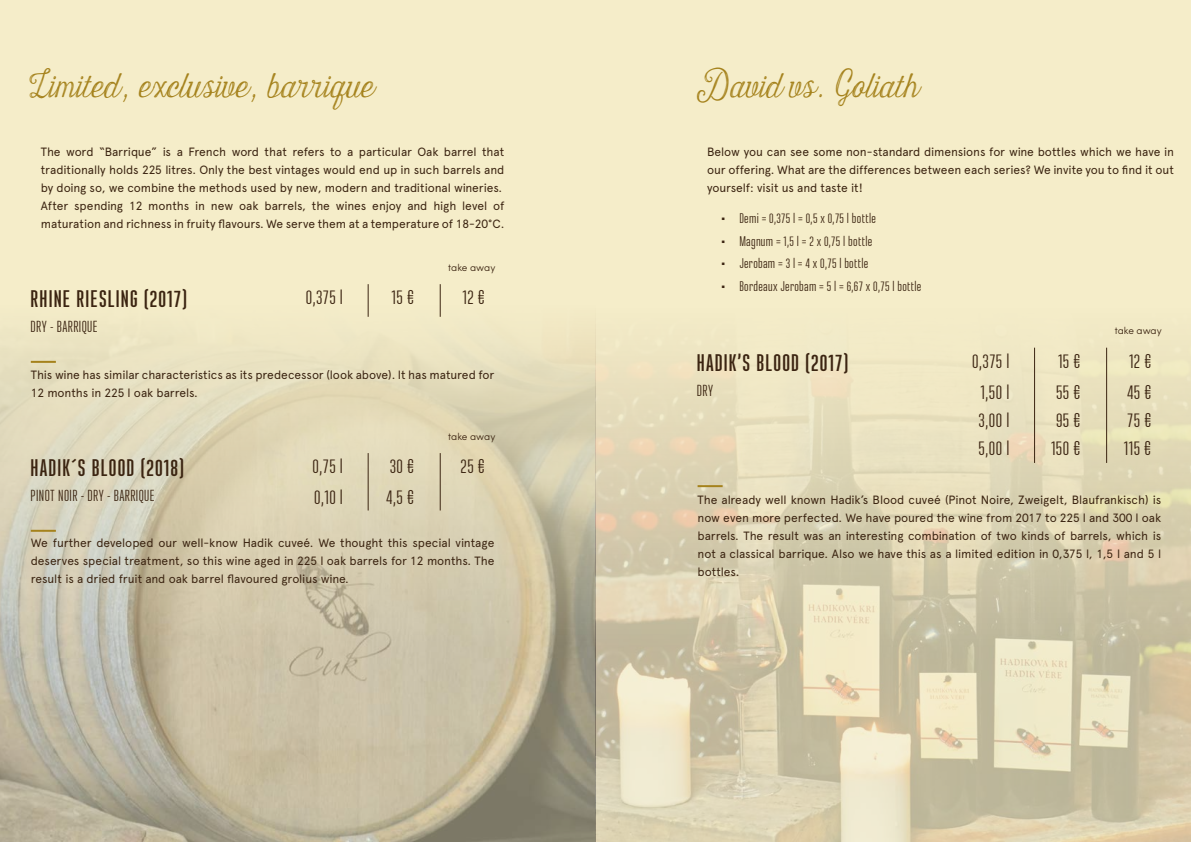
<style>
.page{position:relative;width:1191px;height:842px;background:#f5edc9}
.page>*{position:absolute;margin:0;border:0;box-sizing:border-box;transform-origin:0 0}
.t1{font:30px "Harman Script Inline";color:#a5821c;scale:.9 1}
.t2{font:600 24px "Ristretto Pro";letter-spacing:.05em;color:#3b2411}
.t3{font:20px "Ristretto Pro";letter-spacing:.025em;color:#3b2411}
.t4{font:16px "Ristretto Pro";letter-spacing:.025em;color:#3b2411}
.t5{font:14px "Ristretto Pro";letter-spacing:.025em;color:#3b2411}
.t6{font:12px/18px "Apercu Pro";letter-spacing:-.01em;color:#3b2411;text-align:justify}
.t7{font:300 10px "Sofia Pro";letter-spacing:-.005em;color:#3b2411}
</style>
<div class="page">
<img style="left:0;top:290px;width:1191px;height:552px">
<hr style="left:368px;top:284px;width:1px;height:33px;background:#3b2411">
<hr style="left:31px;top:361px;width:25px;height:2px;background:#a5821c">
<hr style="left:440px;top:284px;width:1px;height:33px;background:#3b2411">
<hr style="left:368px;top:453px;width:1px;height:57px;background:#3b2411">
<hr style="left:31px;top:530px;width:25px;height:2px;background:#a5821c">
<hr style="left:440px;top:453px;width:1px;height:57px;background:#3b2411">
<hr style="left:697px;top:485px;width:25px;height:2px;background:#a5821c">
<hr style="left:1034px;top:348px;width:1px;height:115px;background:#3b2411">
<hr style="left:1106px;top:348px;width:1px;height:115px;background:#3b2411">
<h1 class="t1" style="left:27px;top:69px;width:386px">Limited, exclusive, barrique</h1>
<p class="t6" style="left:41px;top:142px;width:465px;text-align:left">The word “Barrique” is a French word that refers to a particular Oak barrel that traditionally holds 225 litres. Only the best vintages would end up in such barrels and by doing so, we combine the methods used by new, modern and traditional wineries.<br>After spending 12 months in new oak barrels, the wines enjoy and high level of maturation and richness in fruity flavours. We serve them at a temperature of 18-20°C.</p>
<p class="t7" style="left:448px;top:260px;width:49px">take away</p>
<h2 class="t2" style="left:31px;top:285px;width:158px">RHINE RIESLING (2017)</h2>
<h3 class="t3" style="left:306px;top:286px;width:39px">0,375 l</h3>
<h3 class="t3" style="left:391px;top:286px;width:24px">15 €</h3>
<h3 class="t3" style="left:462px;top:286px;width:24px">12€</h3>
<h3 class="t4" style="left:31px;top:318px;width:69px">DRY - BARRIQUE</h3>
<p class="t6" style="left:31px;top:365px;width:465px">This wine has similar characteristics as its predecessor (look above). It has matured for<br>12 months in 225 l oak barrels.</p>
<p class="t7" style="left:448px;top:429px;width:49px">take away</p>
<h2 class="t2" style="left:31px;top:454px;width:155px">HADIK´S BLOOD (2018)</h2>
<h3 class="t3" style="left:312px;top:455px;width:32px">0,75 l</h3>
<h3 class="t3" style="left:390px;top:455px;width:26px">30 €</h3>
<h3 class="t3" style="left:460px;top:455px;width:26px">25€</h3>
<h3 class="t4" style="left:31px;top:487px;width:126px">PINOT NOIR - DRY - BARRIQUE</h3>
<h3 class="t3" style="left:314px;top:486px;width:30px">0,10 l</h3>
<h3 class="t3" style="left:386px;top:486px;width:29px">4,5 €</h3>
<p class="t6" style="left:31px;top:533px;width:465px">We further developed our well-know Hadik cuveé. We thought this special vintage deserves special treatment, so this wine aged in 225 l oak barrels for 12 months. The result is a dried fruit and oak barrel flavoured grolius wine.</p>
<h1 class="t1" style="left:693px;top:69px;width:252px">David vs. Goliath</h1>
<p class="t6" style="left:707px;top:142px;width:468px">Below you can see some non-standard dimensions for wine bottles which we have in our offering. What are the differences between each series? We invite you to find it out yourself: visit us and taste it!</p>
<p class="t5" style="left:721px;top:211px;width:156px">• Demi = 0,375 l = 0,5 x 0,75 l bottle</p>
<p class="t5" style="left:721px;top:233px;width:152px">• Magnum = 1,5 l = 2 x 0,75 l bottle</p>
<p class="t5" style="left:721px;top:255px;width:149px">• Jerobam = 3 l = 4 x 0,75 l bottle</p>
<p class="t5" style="left:721px;top:278px;width:202px">• Bordeaux Jerobam = 5 l = 6,67 x 0,75 l bottle</p>
<p class="t7" style="left:1114px;top:323px;width:49px">take away</p>
<h2 class="t2" style="left:697px;top:348px;width:153px">HADIK’S BLOOD (2017)</h2>
<h3 class="t3" style="left:972px;top:349px;width:39px">0,375 l</h3>
<h3 class="t3" style="left:1058px;top:349px;width:24px">15 €</h3>
<h3 class="t3" style="left:1129px;top:349px;width:24px">12€</h3>
<h3 class="t4" style="left:697px;top:381px;width:18px">DRY</h3>
<h3 class="t3" style="left:980px;top:380px;width:30px">1,50 l</h3>
<h3 class="t3" style="left:1056px;top:380px;width:26px">55 €</h3>
<h3 class="t3" style="left:1127px;top:380px;width:26px">45€</h3>
<h3 class="t3" style="left:978px;top:409px;width:32px">3,00 l</h3>
<h3 class="t3" style="left:1056px;top:409px;width:26px">95 €</h3>
<h3 class="t3" style="left:1127px;top:409px;width:25px">75€</h3>
<h3 class="t3" style="left:978px;top:437px;width:32px">5,00 l</h3>
<h3 class="t3" style="left:1051px;top:437px;width:31px">150 €</h3>
<h3 class="t3" style="left:1124px;top:437px;width:29px">115 €</h3>
<p class="t6" style="left:697px;top:489px;width:465px">The already well known Hadik’s Blood cuveé (Pinot Noire, Zweigelt, Blaufrankisch) is now even more perfected. We have poured the wine from 2017 to 225 l and 300 l oak barrels. The result was an interesting combination of two kinds of barrels, which is not a classical barrique. Also we have this as a limited edition in 0,375 l, 1,5 l and 5 l bottles.</p>
</div>
